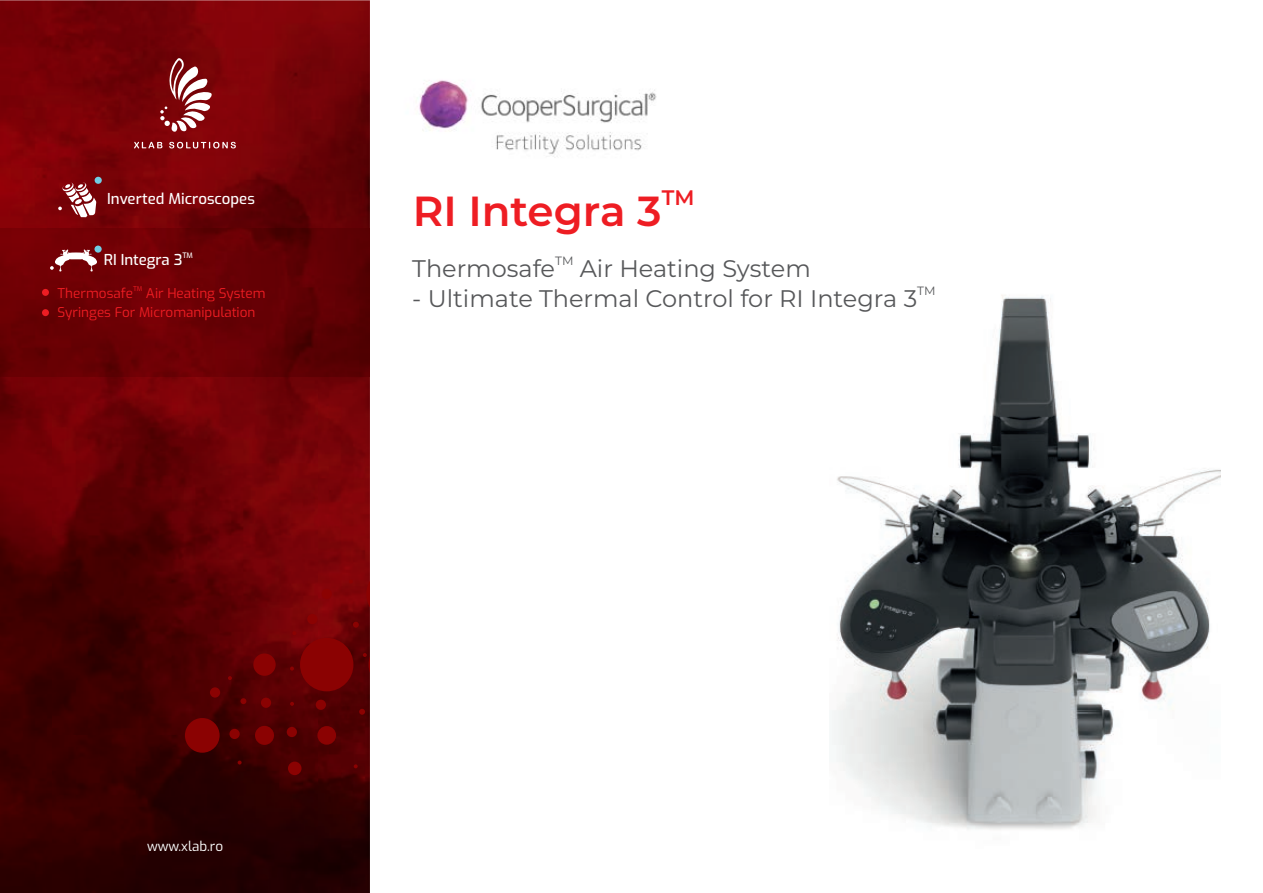
<style>
.page{position:relative;width:1263px;height:893px;background:#fff}
.page>*{position:absolute;margin:0;border:0;box-sizing:border-box;transform-origin:0 0}
.t1{font:600 42px "Montserrat";color:#ee1d23}
.t2{font:24px "Montserrat";color:#57585a}
.t3{font:600 21px "Montserrat";color:#ee1d23}
.t4{font:500 15px "Exo";color:#fff}
.t5{font:13.5px/18.9px "Exo";color:#ee1d23}
.t6{font:13.5px "Exo";color:#fff}
.t7{font:12px "Montserrat";color:#57585a}
.t8{font:500 7.5px "Exo";color:#fff}
.t9{font:6.75px "Exo";color:#ee1d23}
</style>
<div class="page">
<img style="left:419px;top:80px;width:238px;height:74px">
<img style="left:0;top:0;width:370px;height:263px">
<img style="left:0;top:377px;width:52px;height:516px">
<img style="left:318px;top:263px;width:52px;height:630px">
<img style="left:52px;top:377px;width:266px;height:516px">
<div style="left:185px;top:718px;width:35px;height:35px;background:#8b0202;border-radius:50%"></div>
<div style="left:253px;top:653px;width:23px;height:23px;background:#8b0202;border-radius:50%"></div>
<div style="left:255px;top:726px;width:19px;height:19px;background:#8b0202;border-radius:50%"></div>
<div style="left:322px;top:589px;width:10px;height:10px;background:#8b0202;border-radius:50%"></div>
<div style="left:300px;top:638px;width:53px;height:53px;background:#8b0202;border-radius:50%"></div>
<div style="left:317px;top:726px;width:19px;height:19px;background:#8b0202;border-radius:50%"></div>
<svg style="left:366px;top:567px;width:4px;height:54px"></svg>
<svg style="left:240px;top:698px;width:6px;height:6px"></svg>
<div style="left:288px;top:762px;width:13px;height:13px;background:#8b0202;border-radius:50%"></div>
<svg style="left:359px;top:709px;width:6px;height:6px"></svg>
<svg style="left:353px;top:622px;width:6px;height:6px"></svg>
<svg style="left:292px;top:631px;width:4px;height:4px"></svg>
<svg style="left:290px;top:702px;width:4px;height:4px"></svg>
<div style="left:210px;top:687px;width:10px;height:11px;background:#8b0202;border-radius:50%"></div>
<svg style="left:354px;top:764px;width:4px;height:4px"></svg>
<div style="left:287px;top:727px;width:10px;height:10px;background:#8b0202;border-radius:50%"></div>
<div style="left:316px;top:700px;width:10px;height:10px;background:#8b0202;border-radius:50%"></div>
<svg style="left:238px;top:760px;width:4px;height:4px"></svg>
<div style="left:261px;top:698px;width:10px;height:10px;background:#8b0202;border-radius:50%"></div>
<svg style="left:290px;top:667px;width:4px;height:4px"></svg>
<svg style="left:228px;top:676px;width:4px;height:4px"></svg>
<div style="left:229px;top:729px;width:11px;height:10px;background:#8b0202;border-radius:50%"></div>
<div style="left:307px;top:614px;width:10px;height:10px;background:#8b0202;border-radius:50%"></div>
<svg style="left:363px;top:640px;width:7px;height:49px"></svg>
<svg style="left:349px;top:579px;width:4px;height:4px"></svg>
<img style="left:0;top:228px;width:369px;height:149px">
<img style="left:832px;top:295px;width:388px;height:535px">
<div style="left:94px;top:246px;width:8px;height:7px;background:#70cee4;border-radius:50%"></div>
<svg style="left:134px;top:58px;width:102px;height:90px;background:#8f282c"></svg>
<div style="left:42px;top:289px;width:7px;height:7px;background:#ee1d23;border-radius:50%"></div>
<div style="left:42px;top:309px;width:7px;height:7px;background:#ee1d23;border-radius:50%"></div>
<svg style="left:50px;top:249px;width:47px;height:23px"></svg>
<div style="left:95px;top:177px;width:7px;height:7px;background:#70cee4;border-radius:50%"></div>
<svg style="left:58px;top:182px;width:38px;height:35px"></svg>
<p class="t4" style="left:107px;top:189px;width:149px">Inverted Microscopes</p>
<p class="t3" style="left:662px;top:185px;width:34px">TM</p>
<h1 class="t1" style="left:413px;top:185px;width:251px">RI Integra 3</h1>
<p class="t8" style="left:182px;top:250px;width:12px">TM</p>
<p class="t4" style="left:104px;top:250px;width:80px">RI Integra 3</p>
<p class="t9" style="left:133px;top:284px;width:11px">TM</p>
<p class="t5" style="left:58px;top:284px;width:209px">Thermosafe Air Heating System<br>Syringes For Micromanipulation</p>
<p class="t7" style="left:555px;top:253px;width:20px">TM</p>
<p class="t2" style="left:412px;top:254px;width:400px">Thermosafe Air Heating System</p>
<p class="t7" style="left:917px;top:283px;width:20px">TM</p>
<p class="t2" style="left:412px;top:283px;width:506px">- Ultimate Thermal Control for RI Integra 3</p>
<p class="t6" style="left:147px;top:837px;width:78px">www.xlab.ro</p>
</div>
